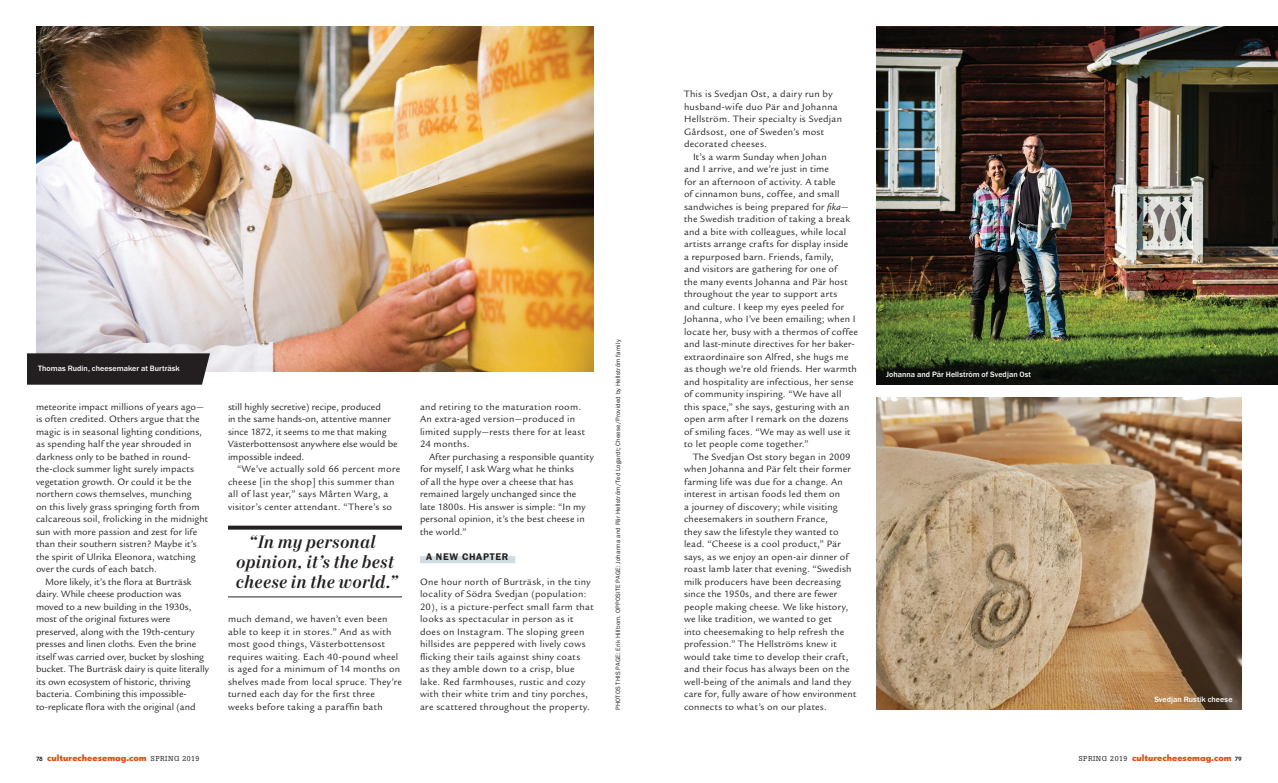
<style>
.page{position:relative;width:1278px;height:783px;background:#fff}
.page>*{position:absolute;margin:0;border:0;box-sizing:border-box;transform-origin:0 0}
.t1{font:italic 500 18px/20px "Mort Modern 09";letter-spacing:.01em;color:#231f20;text-align:center}
.t2{font:10px/12.5px "Legacy Sans";letter-spacing:.015em;color:#231f20}
.t3{font:10px "Legacy Sans";letter-spacing:-.005em;color:#231f20}
.t4{font:700 10px "Drescher Grotesk BT";color:#d9531c}
.t5{font:10px "Legacy Sans";letter-spacing:-.01em;color:#231f20}
.t6{font:10px "Legacy Sans";letter-spacing:.035em;color:#231f20}
.t7{font:600 10px "Franklin Gothic EF";letter-spacing:.07em;color:#231f20}
.t8{font:500 8px "Franklin Gothic EF";letter-spacing:.005em;color:#fff}
.t9{font:6.5px "Franklin Gothic EF";letter-spacing:.025em;color:#231f20}
.s1{font-style:italic}
.s2{font-family:"Neutra Disp";font-size:8px;color:#231f20}
.s3{font-family:"Glypha LT Std";font-weight:400;font-size:7px;color:#231f20}
</style>
<div class="page">
<div style="left:420px;top:556px;width:95px;height:7px;background:#cfdce2"></div>
<svg style="left:228px;top:526px;width:174px;height:4px"></svg>
<hr style="left:228px;top:597px;width:174px;height:1px;background:#231f20">
<img style="left:876px;top:27px;width:402px;height:358px">
<img style="left:876px;top:397px;width:366px;height:313px">
<img style="left:36px;top:27px;width:558px;height:344px">
<svg style="left:27px;top:353px;width:183px;height:32px;background:#2b2728"></svg>
<p class="t8" style="left:38px;top:364px;width:143px">Thomas Rudin, cheesemaker at Burträsk</p>
<p class="t2" style="left:36px;top:400px;width:169px">meteorite impact millions of years ago—</p>
<p class="t2" style="left:36px;top:413px;width:165px">is often credited. Others argue that the</p>
<p class="t2" style="left:36px;top:425px;width:168px">magic is in seasonal lighting conditions,</p>
<p class="t2" style="left:36px;top:438px;width:157px">as spending half the year shrouded in</p>
<p class="t2" style="left:36px;top:450px;width:156px">darkness only to be bathed in round-</p>
<p class="t2" style="left:36px;top:463px;width:160px">the-clock summer light surely impacts</p>
<p class="t2" style="left:36px;top:475px;width:157px">vegetation growth. Or could it be the</p>
<p class="t2" style="left:36px;top:488px;width:157px">northern cows themselves, munching</p>
<p class="t2" style="left:36px;top:500px;width:165px">on this lively grass springing forth from</p>
<p class="t2" style="left:36px;top:513px;width:174px">calcareous soil, frolicking in the midnight</p>
<p class="t2" style="left:36px;top:525px;width:163px">sun with more passion and zest for life</p>
<p class="t2" style="left:36px;top:538px;width:162px">than their southern sistren? Maybe it’s</p>
<p class="t2" style="left:36px;top:550px;width:161px">the spirit of Ulrika Eleonora, watching</p>
<p class="t2" style="left:36px;top:563px;width:123px">over the curds of each batch.</p>
<p class="t2" style="left:45px;top:575px;width:148px">More likely, it’s the flora at Burträsk</p>
<p class="t2" style="left:36px;top:588px;width:147px">dairy. While cheese production was</p>
<p class="t3" style="left:36px;top:601px;width:157px">moved to a new building in the 1930s,</p>
<p class="t2" style="left:36px;top:613px;width:136px">most of the original fixtures were</p>
<p class="t2" style="left:36px;top:625px;width:160px">preserved, along with the 19th-century</p>
<p class="t2" style="left:36px;top:638px;width:162px">presses and linen cloths. Even the brine</p>
<p class="t2" style="left:36px;top:650px;width:170px">itself was carried over, bucket by sloshing</p>
<p class="t3" style="left:36px;top:663px;width:174px">bucket. The Burträsk dairy is quite literally</p>
<p class="t2" style="left:36px;top:675px;width:156px">its own ecosystem of historic, thriving</p>
<p class="t5" style="left:36px;top:688px;width:152px">bacteria. Combining this impossible-</p>
<p class="t2" style="left:36px;top:700px;width:161px">to-replicate flora with the original (and</p>
<p class="t2" style="left:228px;top:400px;width:171px">still highly secretive) recipe, produced<br>in the same hands-on, attentive manner since 1872, it seems to me that making Västerbottensost anywhere else would be impossible indeed.</p>
<p class="t2" style="left:228px;top:463px;width:174px;text-indent:9px">“We’ve actually sold 66 percent more cheese [in the shop] this summer than all of last year,” says Mårten Warg, a visitor’s center attendant. “There’s so</p>
<h1 class="t1" style="left:236px;top:532px;width:164px">“In my personal opinion, it’s the best cheese in the world.”</h1>
<p class="t2" style="left:228px;top:613px;width:175px">much demand, we haven’t even been able to keep it in stores.” And as with most good things, Västerbottensost requires waiting. Each 40-pound wheel is aged for a minimum of 14 months on shelves made from local spruce. They’re turned each day for the first three weeks before taking a paraffin bath</p>
<p class="t2" style="left:420px;top:400px;width:167px">and retiring to the maturation room.<br>An extra-aged version—produced in limited supply—rests there for at least<br>24 months.</p>
<p class="t2" style="left:420px;top:450px;width:176px;text-indent:9px">After purchasing a responsible quantity for myself, I ask Warg what he thinks<br>of all the hype over a cheese that has remained largely unchanged since the late 1800s. His answer is simple: “In my personal opinion, it’s the best cheese in the world.”</p>
<p class="t7" style="left:426px;top:551px;width:84px">A NEW CHAPTER</p>
<p class="t2" style="left:420px;top:575px;width:175px">One hour north of Burträsk, in the tiny locality of Södra Svedjan (population:<br>20), is a picture-perfect small farm that looks as spectacular in person as it does on Instagram. The sloping green hillsides are peppered with lively cows flicking their tails against shiny coats<br>as they amble down to a crisp, blue lake. Red farmhouses, rustic and cozy with their white trim and tiny porches, are scattered throughout the property.</p>
<p class="t9" style="left:615px;top:710px;width:372px;rotate:-90deg">PHOTOS THIS PAGE: Erik Hillbom. OPPOSITE PAGE: Johanna and Pär Hellström/Ted Logardt; Cheese/Provided by Hellström family</p>
<p class="t2" style="left:684px;top:88px;width:150px">This is Svedjan Ost, a dairy run by</p>
<p class="t2" style="left:684px;top:100px;width:155px">husband-wife duo Pär and Johanna</p>
<p class="t2" style="left:684px;top:113px;width:160px">Hellström. Their specialty is Svedjan</p>
<p class="t2" style="left:684px;top:125px;width:142px">Gårdsost, one of Sweden’s most</p>
<p class="t6" style="left:684px;top:138px;width:84px">decorated cheeses.</p>
<p class="t2" style="left:693px;top:150px;width:135px">It’s a warm Sunday when Johan</p>
<p class="t2" style="left:684px;top:163px;width:147px">and I arrive, and we’re just in time</p>
<p class="t2" style="left:684px;top:175px;width:153px">for an afternoon of activity. A table</p>
<p class="t2" style="left:684px;top:188px;width:157px">of cinnamon buns, coffee, and small</p>
<p class="t2" style="left:684px;top:200px;width:166px">sandwiches is being prepared for <span class="s1">fika</span>—</p>
<p class="t2" style="left:684px;top:213px;width:168px">the Swedish tradition of taking a break</p>
<p class="t2" style="left:684px;top:225px;width:164px">and a bite with colleagues, while local</p>
<p class="t2" style="left:684px;top:238px;width:166px">artists arrange crafts for display inside</p>
<p class="t2" style="left:684px;top:250px;width:151px">a repurposed barn. Friends, family,</p>
<p class="t2" style="left:684px;top:263px;width:155px">and visitors are gathering for one of</p>
<p class="t2" style="left:684px;top:275px;width:165px">the many events Johanna and Pär host</p>
<p class="t2" style="left:684px;top:288px;width:155px">throughout the year to support arts</p>
<p class="t2" style="left:684px;top:300px;width:162px">and culture. I keep my eyes peeled for</p>
<p class="t2" style="left:684px;top:313px;width:173px">Johanna, who I’ve been emailing; when I</p>
<p class="t2" style="left:684px;top:325px;width:176px">locate her, busy with a thermos of coffee</p>
<p class="t2" style="left:684px;top:338px;width:172px">and last-minute directives for her baker-</p>
<p class="t2" style="left:684px;top:350px;width:166px">extraordinaire son Alfred, she hugs me</p>
<p class="t2" style="left:684px;top:363px;width:174px">as though we’re old friends. Her warmth</p>
<p class="t2" style="left:684px;top:375px;width:171px">and hospitality are infectious, her sense</p>
<p class="t2" style="left:684px;top:388px;width:159px">of community inspiring. “We have all</p>
<p class="t2" style="left:684px;top:400px;width:167px">this space,” she says, gesturing with an</p>
<p class="t2" style="left:684px;top:413px;width:166px">open arm after I remark on the dozens</p>
<p class="t2" style="left:684px;top:425px;width:168px">of smiling faces. “We may as well use it</p>
<p class="t2" style="left:684px;top:438px;width:126px">to let people come together.”</p>
<p class="t2" style="left:693px;top:450px;width:159px">The Svedjan Ost story began in 2009</p>
<p class="t2" style="left:684px;top:463px;width:168px">when Johanna and Pär felt their former</p>
<p class="t2" style="left:684px;top:475px;width:160px">farming life was due for a change. An</p>
<p class="t2" style="left:684px;top:488px;width:158px">interest in artisan foods led them on</p>
<p class="t2" style="left:684px;top:500px;width:155px">a journey of discovery; while visiting</p>
<p class="t2" style="left:684px;top:513px;width:146px">cheesemakers in southern France,</p>
<p class="t2" style="left:684px;top:525px;width:156px">they saw the lifestyle they wanted to</p>
<p class="t2" style="left:684px;top:538px;width:158px">lead. “Cheese is a cool product,” Pär</p>
<p class="t2" style="left:684px;top:550px;width:166px">says, as we enjoy an open-air dinner of</p>
<p class="t2" style="left:684px;top:563px;width:169px">roast lamb later that evening. “Swedish</p>
<p class="t2" style="left:684px;top:575px;width:159px">milk producers have been decreasing</p>
<p class="t2" style="left:684px;top:588px;width:155px">since the 1950s, and there are fewer</p>
<p class="t2" style="left:684px;top:600px;width:166px">people making cheese. We like history,</p>
<p class="t2" style="left:684px;top:613px;width:149px">we like tradition, we wanted to get</p>
<p class="t2" style="left:684px;top:625px;width:162px">into cheesemaking to help refresh the</p>
<p class="t2" style="left:684px;top:638px;width:154px">profession.” The Hellströms knew it</p>
<p class="t2" style="left:684px;top:650px;width:166px">would take time to develop their craft,</p>
<p class="t2" style="left:684px;top:663px;width:167px">and their focus has always been on the</p>
<p class="t2" style="left:684px;top:675px;width:169px">well-being of the animals and land they</p>
<p class="t2" style="left:684px;top:688px;width:174px">care for, fully aware of how environment</p>
<p class="t2" style="left:684px;top:700px;width:144px">connects to what’s on our plates.</p>
<p class="t8" style="left:886px;top:370px;width:147px">Johanna and Pär Hellström of Svedjan Ost</p>
<p class="t8" style="left:1154px;top:695px;width:80px">Svedjan Rustik cheese</p>
<p class="t4" style="left:36px;top:751px;width:165px"><span class="s2">78</span> culturecheesemag.com <span class="s3">SPRING 2019</span></p>
<p class="t4" style="left:1079px;top:751px;width:165px"><span class="s3">SPRING 2019</span> culturecheesemag.com <span class="s2">79</span></p>
</div>
